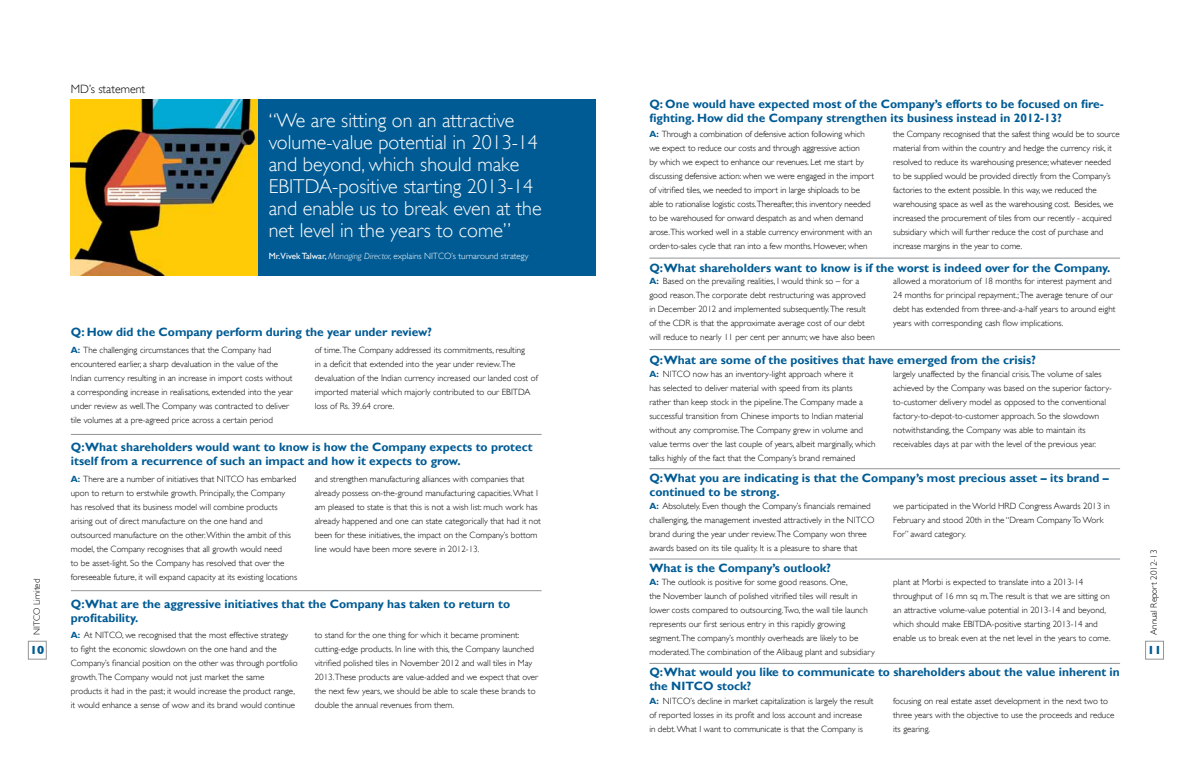
<style>
.page{position:relative;width:1191px;height:780px;background:#fff}
.page>*{position:absolute;margin:0;border:0;box-sizing:border-box;transform-origin:0 0}
.t1{font:300 20px/22px "Gill Sans";color:#fff}
.t2{font:700 12px/14px "Gill Sans";color:#005b94}
.t3{font:300 12px "Gill Sans";color:#000}
.t4{font:700 12px "Gill Sans";color:#005b94}
.t5{font:300 9px/14px "Gill Sans";color:#000}
.t6{font:300 9px "Gill Sans";color:#fff}
.s1{font-weight:400}
.s2{font-style:italic}
.s3{font-weight:700;color:#005b94}
</style>
<div class="page">
<div style="left:256px;top:99px;width:339px;height:177px;background:#005b94"></div>
<img style="left:71px;top:99px;width:186px;height:177px">
<hr style="left:71px;top:434px;width:470px;height:1px;background:#939598">
<hr style="left:649px;top:258px;width:471px;height:1px;background:#939598">
<hr style="left:649px;top:349px;width:471px;height:1px;background:#939598">
<hr style="left:649px;top:468px;width:471px;height:1px;background:#939598">
<hr style="left:649px;top:663px;width:471px;height:1px;background:#939598">
<hr style="left:649px;top:558px;width:471px;height:1px;background:#939598">
<hr style="left:71px;top:590px;width:470px;height:1px;background:#939598">
<div style="left:28px;top:641px;width:19px;height:18px;border:1px solid #939598"></div>
<div style="left:1145px;top:641px;width:18px;height:18px;border:1px solid #939598"></div>
<h2 class="t3" style="left:71px;top:82px;width:76px">MD’s statement</h2>
<h1 class="t1" style="left:269px;top:109px;width:274px">“We are sitting on an attractive volume-value potential in 2013-14 and beyond, which should make<br>EBITDA-positive starting 2013-14 and enable us to break even at the net level in the years to come”</h1>
<p class="t6" style="left:269px;top:251px;width:261px"><span class="s1">Mr.Vivek Talwar,</span> <span class="s2">Managing Director,</span> explains NITCO’s turnaround strategy</p>
<h2 class="t2" style="left:71px;top:325px;width:363px">Q: How did the Company perform during the year under review?</h2>
<p class="t5" style="left:71px;top:342px;width:223px"><span class="s3">A:</span> The challenging circumstances that the Company had encountered earlier, a sharp devaluation in the value of the Indian currency resulting in an increase in import costs without a corresponding increase in realisations, extended into the year under review as well.The Company was contracted to deliver tile volumes at a pre-agreed price across a certain period</p>
<p class="t5" style="left:315px;top:342px;width:225px">of time.The Company addressed its commitments, resulting<br>in a deficit that extended into the year under review.The devaluation of the Indian currency increased our landed cost of imported material which majorly contributed to our EBITDA loss of Rs. 39.64 crore.</p>
<h2 class="t2" style="left:71px;top:440px;width:463px">Q:What shareholders would want to know is how the Company expects to protect itself from a recurrence of such an impact and how it expects to grow.</h2>
<h2 class="t2" style="left:649px;top:97px;width:456px">Q: One would have expected most of the Company’s efforts to be focused on fire&shy;fighting. How did the Company strengthen its business instead in 2012-13?</h2>
<p class="t5" style="left:649px;top:127px;width:226px"><span class="s3">A:</span> Through a combination of defensive action following which we expect to reduce our costs and through aggressive action<br>by which we expect to enhance our revenues. Let me start by discussing defensive action: when we were engaged in the import of vitrified tiles, we needed to import in large shiploads to be able to rationalise logistic costs.Thereafter, this inventory needed to be warehoused for onward despatch as and when demand arose.This worked well in a stable currency environment with an order-to-sales cycle that ran into a few months. However, when</p>
<p class="t5" style="left:893px;top:127px;width:228px">the Company recognised that the safest thing would be to source material from within the country and hedge the currency risk, it resolved to reduce its warehousing presence; whatever needed to be supplied would be provided directly from the Company’s factories to the extent possible. In this way, we reduced the warehousing space as well as the warehousing cost. Besides, we increased the procurement of tiles from our recently - acquired subsidiary which will further reduce the cost of purchase and increase margins in the year to come.</p>
<h2 class="t2" style="left:649px;top:261px;width:463px">Q:What shareholders want to know is if the worst is indeed over for the Company.</h2>
<p class="t5" style="left:649px;top:274px;width:227px"><span class="s3">A:</span> Based on the prevailing realities, I would think so – for a good reason.The corporate debt restructuring was approved<br>in December 2012 and implemented subsequently.The result of the CDR is that the approximate average cost of our debt will reduce to nearly 11 per cent per annum; we have also been</p>
<p class="t5" style="left:893px;top:274px;width:224px">allowed a moratorium of 18 months for interest payment and 24 months for principal repayment.;The average tenure of our debt has extended from three-and-a-half years to around eight years with corresponding cash flow implications.</p>
<h2 class="t2" style="left:649px;top:353px;width:388px">Q:What are some of the positives that have emerged from the crisis?</h2>
<p class="t5" style="left:649px;top:366px;width:228px"><span class="s3">A:</span> NITCO now has an inventory-light approach where it<br>has selected to deliver material with speed from its plants rather than keep stock in the pipeline.The Company made a successful transition from Chinese imports to Indian material without any compromise.The Company grew in volume and value terms over the last couple of years, albeit marginally, which talks highly of the fact that the Company’s brand remained</p>
<p class="t5" style="left:893px;top:366px;width:220px">largely unaffected by the financial crisis.The volume of sales achieved by the Company was based on the superior factory&shy;to-customer delivery model as opposed to the conventional factory-to-depot-to-customer approach. So the slowdown notwithstanding, the Company was able to maintain its receivables days at par with the level of the previous year.</p>
<h2 class="t2" style="left:649px;top:471px;width:461px">Q:What you are indicating is that the Company’s most precious asset – its brand – continued to be strong.</h2>
<p class="t5" style="left:71px;top:472px;width:228px"><span class="s3">A:</span> There are a number of initiatives that NITCO has embarked upon to return to erstwhile growth. Principally, the Company has resolved that its business model will combine products arising out of direct manufacture on the one hand and outsourced manufacture on the other. Within the ambit of this model, the Company recognises that all growth would need<br>to be asset-light. So the Company has resolved that over the foreseeable future, it will expand capacity at its existing locations</p>
<p class="t5" style="left:315px;top:472px;width:228px">and strengthen manufacturing alliances with companies that already possess on-the-ground manufacturing capacities. What I am pleased to state is that this is not a wish list: much work has already happened and one can state categorically that had it not been for these initiatives, the impact on the Company’s bottom line would have been more severe in 2012-13.</p>
<p class="t5" style="left:649px;top:499px;width:226px"><span class="s3">A:</span> Absolutely. Even though the Company’s financials remained challenging, the management invested attractively in the NITCO brand during the year under review.The Company won three awards based on its tile quality. It is a pleasure to share that</p>
<p class="t5" style="left:893px;top:499px;width:218px">we participated in the World HRD Congress Awards 2013 in<br>February and stood 20th in the “Dream Company To Work<br>For” award category.</p>
<p class="t5" style="left:1146px;top:634px;width:86px;rotate:-90deg">Annual Report 2012-13</p>
<h2 class="t2" style="left:649px;top:561px;width:183px">What is the Company’s outlook?</h2>
<p class="t5" style="left:649px;top:574px;width:227px"><span class="s3">A:</span> The outlook is positive for some good reasons. One,<br>the November launch of polished vitrified tiles will result in lower costs compared to outsourcing.Two, the wall tile launch represents our first serious entry in this rapidly growing segment.The company’s monthly overheads are likely to be moderated.The combination of the Alibaug plant and subsidiary</p>
<p class="t5" style="left:893px;top:574px;width:219px">plant at Morbi is expected to translate into a 2013-14 throughput of 16 mn sq m.The result is that we are sitting on an attractive volume-value potential in 2013-14 and beyond, which should make EBITDA-positive starting 2013-14 and enable us to break even at the net level in the years to come.</p>
<p class="t5" style="left:30px;top:634px;width:58px;rotate:-90deg">NITCO Limited</p>
<h2 class="t2" style="left:71px;top:597px;width:441px">Q:What are the aggressive initiatives that the Company has taken to return to profitability.</h2>
<p class="t5" style="left:71px;top:627px;width:228px"><span class="s3">A:</span> At NITCO, we recognised that the most effective strategy to fight the economic slowdown on the one hand and the Company’s financial position on the other was through portfolio growth.The Company would not just market the same<br>products it had in the past; it would increase the product range, it would enhance a sense of wow and its brand would continue</p>
<p class="t5" style="left:315px;top:627px;width:225px">to stand for the one thing for which it became prominent: cutting-edge products. In line with this, the Company launched vitrified polished tiles in November 2012 and wall tiles in May 2013.These products are value-added and we expect that over the next few years, we should be able to scale these brands to double the annual revenues from them.</p>
<h2 class="t4" style="left:30px;top:643px;width:16px">10</h2>
<h2 class="t4" style="left:1147px;top:643px;width:16px">11</h2>
<h2 class="t2" style="left:649px;top:665px;width:472px">Q:What would you like to communicate to shareholders about the value inherent in the NITCO stock?</h2>
<p class="t5" style="left:649px;top:693px;width:226px"><span class="s3">A:</span> NITCO’s decline in market capitalization is largely the result of reported losses in its profit and loss account and increase<br>in debt. What I want to communicate is that the Company is</p>
<p class="t5" style="left:893px;top:693px;width:223px">focusing on real estate asset development in the next two to three years with the objective to use the proceeds and reduce its gearing.</p>
</div>
